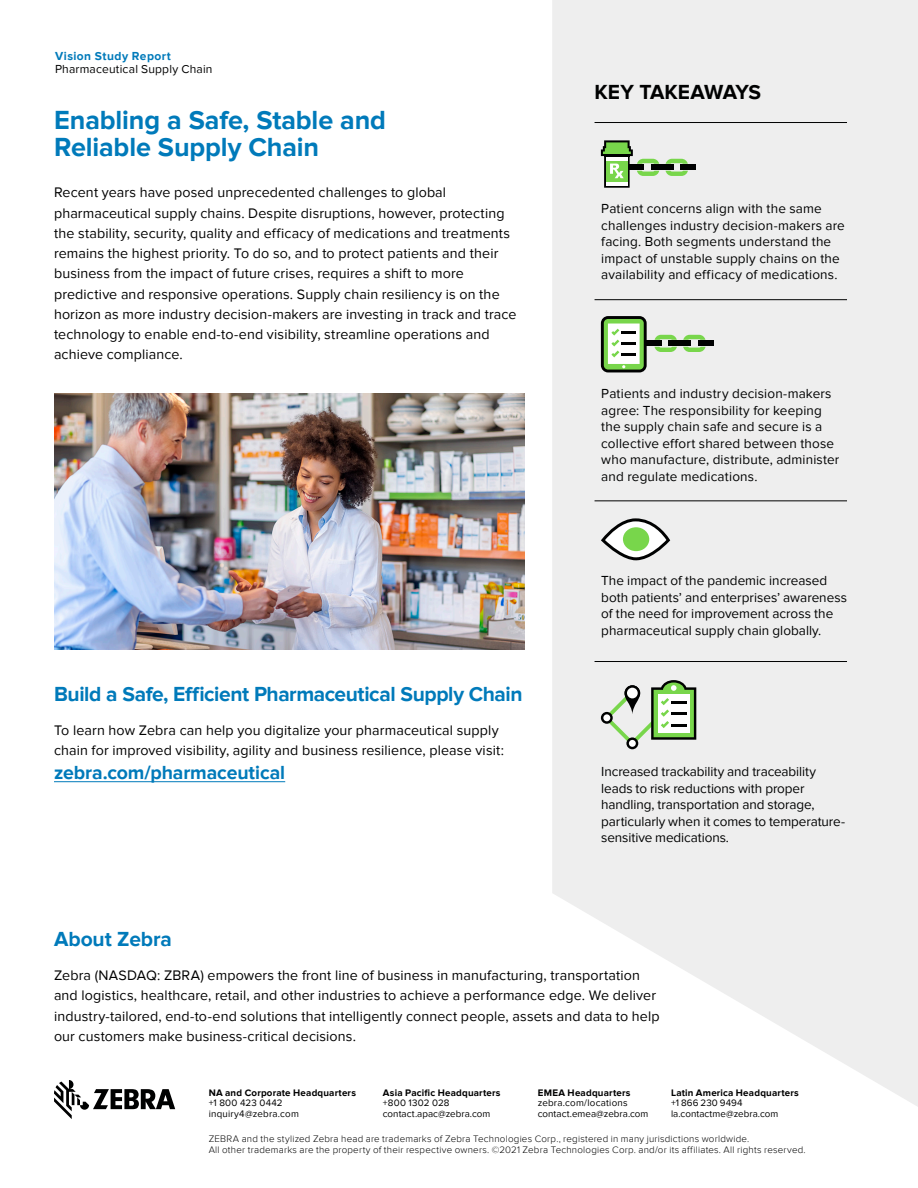
<style>
.page{position:relative;width:918px;height:1188px;background:#fff}
.page>*{position:absolute;margin:0;border:0;box-sizing:border-box;transform-origin:0 0}
.t1{font:700 27px/27px "Proxima Nova";letter-spacing:-.005em;color:#007aba}
.t2{font:700 21px "Proxima Nova";letter-spacing:-.02em;color:#007aba}
.t3{font:700 21px "Proxima Nova";letter-spacing:-.01em;color:#000101}
.t4{font:700 19.5px "Proxima Nova";letter-spacing:-.005em;color:#007aba}
.t5{font:14.25px/20.2px "Proxima Nova";letter-spacing:.01em;color:#000101}
.t6{font:13.5px/16.5px "Proxima Nova";letter-spacing:.01em;color:#000101}
.t7{font:12px "Proxima Nova";letter-spacing:.015em;color:#000101}
.t8{font:700 12px "Proxima Nova";letter-spacing:.035em;color:#007aba}
.t9{font:300 9.75px/10.5px "Proxima Nova";letter-spacing:.025em;color:#000101}
.t10{font:9.75px/10.5px "Proxima Nova";letter-spacing:.005em;color:#000101}
.t11{font:700 9.75px "Proxima Nova";letter-spacing:.02em;color:#000101}
.t12{font:9.75px/10.5px "Proxima Nova";letter-spacing:.025em;color:#000101}
</style>
<div class="page">
<svg style="left:552px;top:0;width:366px;height:1107px;background:#efefef"></svg>
<hr style="left:54px;top:781px;width:231px;height:1px;background:#007aba">
<img style="left:54px;top:393px;width:471px;height:257px">
<hr style="left:595px;top:299px;width:252px;height:1px;background:#000101">
<hr style="left:595px;top:500px;width:252px;height:1px;background:#000101">
<hr style="left:595px;top:661px;width:252px;height:1px;background:#000101">
<hr style="left:595px;top:122px;width:252px;height:1px;background:#000101">
<svg style="left:601px;top:680px;width:95px;height:69px"></svg>
<svg style="left:601px;top:518px;width:69px;height:42px"></svg>
<div style="left:623px;top:527px;width:26px;height:24px;background:#78d64b;border-radius:50%"></div>
<div style="left:681px;top:164px;width:15px;height:6px;background:#000101"></div>
<div style="left:651px;top:164px;width:23px;height:6px;background:#000101"></div>
<svg style="left:666px;top:159px;width:22px;height:5px"></svg>
<svg style="left:666px;top:171px;width:22px;height:5px"></svg>
<svg style="left:601px;top:140px;width:58px;height:48px;background:#a4bf97"></svg>
<svg style="left:601px;top:316px;width:46px;height:56px"></svg>
<div style="left:646px;top:341px;width:16px;height:5px;background:#000101"></div>
<svg style="left:655px;top:335px;width:22px;height:5px"></svg>
<svg style="left:655px;top:347px;width:22px;height:5px"></svg>
<div style="left:698px;top:341px;width:16px;height:5px;background:#000101"></div>
<div style="left:669px;top:341px;width:22px;height:5px;background:#000101"></div>
<svg style="left:683px;top:335px;width:22px;height:5px"></svg>
<svg style="left:683px;top:347px;width:23px;height:5px"></svg>
<svg style="left:54px;top:1080px;width:121px;height:39px"></svg>
<p class="t8" style="left:55px;top:50px;width:117px">Vision Study Report</p>
<p class="t7" style="left:55px;top:62px;width:159px">Pharmaceutical Supply Chain</p>
<h1 class="t1" style="left:54px;top:107px;width:334px">Enabling a Safe, Stable and<br>Reliable Supply Chain</h1>
<p class="t5" style="left:54px;top:183px;width:464px">Recent years have posed unprecedented challenges to global pharmaceutical supply chains. Despite disruptions, however, protecting the stability, security, quality and efficacy of medications and treatments remains the highest priority. To do so, and to protect patients and their business from the impact of future crises, requires a shift to more predictive and responsive operations. Supply chain resiliency is on the horizon as more industry decision-makers are investing in track and trace technology to enable end-to-end visibility, streamline operations and achieve compliance.</p>
<h2 class="t2" style="left:54px;top:682px;width:470px">Build a Safe, Efficient Pharmaceutical Supply Chain</h2>
<p class="t5" style="left:54px;top:720px;width:451px">To learn how Zebra can help you digitalize your pharmaceutical supply chain for improved visibility, agility and business resilience, please visit:</p>
<h3 class="t4" style="left:54px;top:762px;width:233px">zebra.com/pharmaceutical</h3>
<h2 class="t3" style="left:595px;top:80px;width:168px">KEY TAKEAWAYS</h2>
<p class="t6" style="left:601px;top:201px;width:245px">Patient concerns align with the same challenges industry decision-makers are facing. Both segments understand the impact of unstable supply chains on the availability and efficacy of medications.</p>
<p class="t6" style="left:601px;top:386px;width:240px">Patients and industry decision-makers agree: The responsibility for keeping the supply chain safe and secure is a collective effort shared between those who manufacture, distribute, administer and regulate medications.</p>
<p class="t6" style="left:601px;top:572px;width:247px">The impact of the pandemic increased both patients’ and enterprises’ awareness of the need for improvement across the pharmaceutical supply chain globally.</p>
<p class="t6" style="left:601px;top:764px;width:245px">Increased trackability and traceability leads to risk reductions with proper handling, transportation and storage, particularly when it comes to temperature&shy;sensitive medications.</p>
<h2 class="t2" style="left:54px;top:927px;width:120px">About Zebra</h2>
<p class="t5" style="left:54px;top:965px;width:607px">Zebra (NASDAQ: ZBRA) empowers the front line of business in manufacturing, transportation and logistics, healthcare, retail, and other industries to achieve a performance edge. We deliver industry-tailored, end-to-end solutions that intelligently connect people, assets and data to help our customers make business-critical decisions.</p>
<p class="t11" style="left:383px;top:1087px;width:119px">Asia Pacific Headquarters</p>
<p class="t10" style="left:383px;top:1098px;width:109px">+800 1302 028 contact.apac@zebra.com</p>
<p class="t11" style="left:671px;top:1087px;width:129px">Latin America Headquarters</p>
<p class="t10" style="left:671px;top:1098px;width:109px">+1 866 230 9494 la.contactme@zebra.com</p>
<p class="t9" style="left:209px;top:1134px;width:599px">ZEBRA and the stylized Zebra head are trademarks of Zebra Technologies Corp., registered in many jurisdictions worldwide.<br>All other trademarks are the property of their respective owners. ©2021 Zebra Technologies Corp. and/or its affiliates. All rights reserved.</p>
<p class="t11" style="left:209px;top:1087px;width:149px">NA and Corporate Headquarters</p>
<p class="t12" style="left:209px;top:1098px;width:92px">+1 800 423 0442 inquiry4@zebra.com</p>
<p class="t11" style="left:538px;top:1087px;width:94px">EMEA Headquarters</p>
<p class="t10" style="left:538px;top:1098px;width:112px">zebra.com/locations contact.emea@zebra.com</p>
</div>
